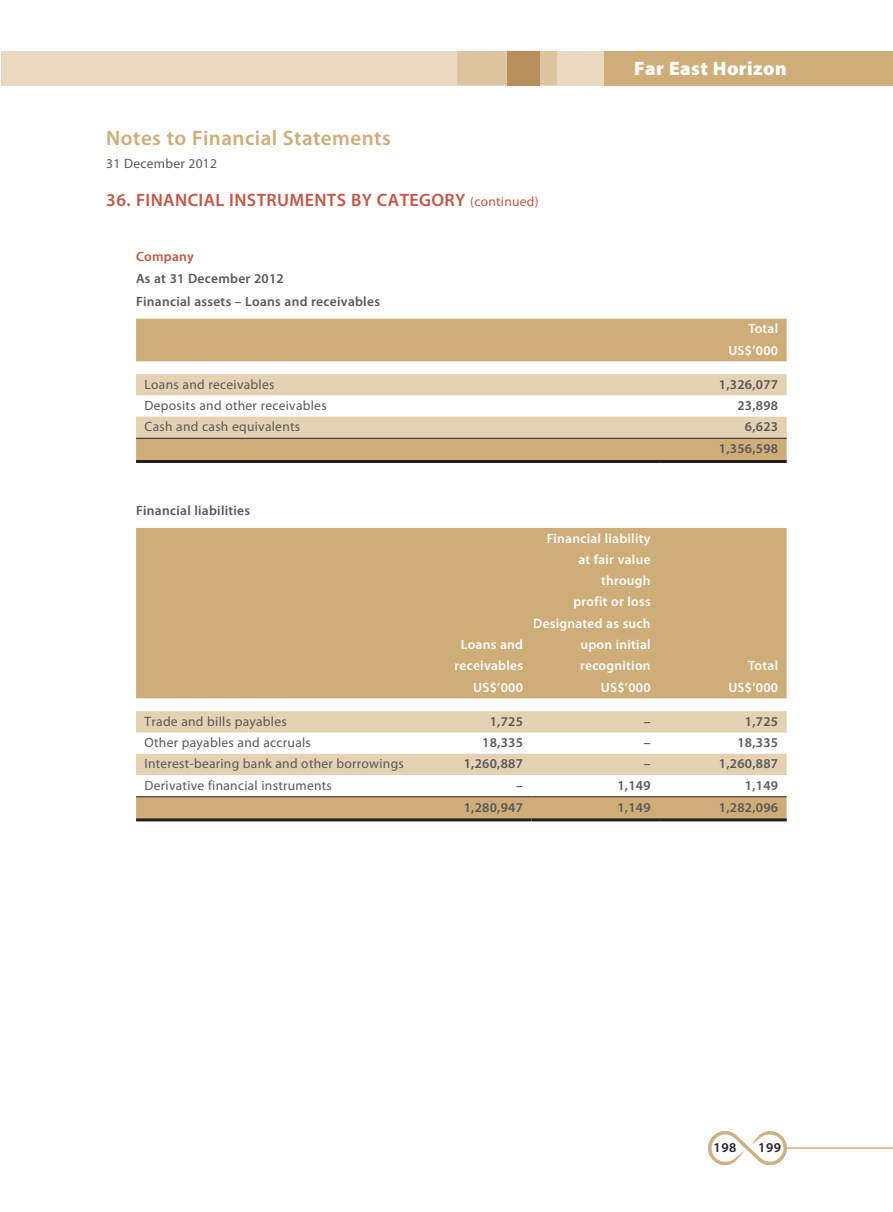
<style>
.page{position:relative;width:893px;height:1212px;background:#fff}
.page>*{position:absolute;margin:0;border:0;box-sizing:border-box;transform-origin:0 0}
.t1{font:600 21px "Myriad Pro";letter-spacing:.02em;color:#cfad78}
.t2{font:900 19.5px "Myriad Pro";letter-spacing:.02em;color:#fff}
.t3{font:600 18px "Myriad Pro";letter-spacing:.02em;color:#c35645}
.t4{font:13.5px "Myriad Pro";letter-spacing:.02em;color:#57585a}
.t5{font:600 13.5px/22.5px "Myriad Pro";letter-spacing:.02em;color:#57585a}
.t6{font:600 13.5px/21.3px "Myriad Pro";letter-spacing:.02em;color:#fff;text-align:right}
.t7{font:600 13.5px "Myriad Pro";letter-spacing:.02em;color:#c35645}
.t8{font:600 13.5px "Myriad Pro";letter-spacing:.05em;color:#231f20}
.s1{font-weight:400;font-size:13.5px}
</style>
<div class="page">
<svg style="left:708px;top:1131px;width:79px;height:34px"></svg>
<hr style="left:785px;top:1147px;width:108px;height:2px;background:#ceb183">
<div style="left:595px;top:51px;width:298px;height:34px;background:#cfad78"></div>
<div style="left:1px;top:51px;width:602px;height:34px;background:#e9d9c0"></div>
<div style="left:457px;top:51px;width:100px;height:34px;background:#dec5a2"></div>
<div style="left:507px;top:51px;width:32px;height:34px;background:#b8905b"></div>
<svg style="left:136px;top:319px;width:651px;height:141px;fill:#cfad78"></svg>
<svg style="left:136px;top:374px;width:651px;height:64px"></svg>
<hr style="left:136px;top:460px;width:523px;height:3px;background:#231f20">
<hr style="left:659px;top:460px;width:128px;height:3px;background:#231f20">
<hr style="left:136px;top:438px;width:523px;height:1px;background:#231f20">
<hr style="left:659px;top:438px;width:128px;height:1px;background:#231f20">
<svg style="left:136px;top:528px;width:651px;height:290px;background:#d5b98c"></svg>
<svg style="left:136px;top:711px;width:651px;height:64px"></svg>
<hr style="left:136px;top:818px;width:268px;height:3px;background:#231f20">
<hr style="left:404px;top:818px;width:127px;height:3px;background:#231f20">
<hr style="left:531px;top:818px;width:128px;height:3px;background:#231f20">
<hr style="left:659px;top:818px;width:128px;height:3px;background:#231f20">
<hr style="left:136px;top:796px;width:268px;height:1px;background:#231f20">
<hr style="left:404px;top:796px;width:127px;height:1px;background:#231f20">
<hr style="left:531px;top:796px;width:128px;height:1px;background:#231f20">
<hr style="left:659px;top:796px;width:128px;height:1px;background:#231f20">
<h1 class="t1" style="left:106px;top:125px;width:286px">Notes to Financial Statements</h1>
<p class="t4" style="left:106px;top:155px;width:112px">31 December 2012</p>
<h3 class="t3" style="left:106px;top:189px;width:434px">36. FINANCIAL INSTRUMENTS BY CATEGORY <span class="s1">(continued)</span></h3>
<p class="t7" style="left:136px;top:248px;width:59px">Company</p>
<p class="t5" style="left:136px;top:267px;width:245px">As at 31 December 2012<br>Financial assets – Loans and receivables</p>
<h2 class="t2" style="left:634px;top:57px;width:154px">Far East Horizon</h2>
<p class="t6" style="left:728px;top:318px;width:51px">Total<br>US$’000</p>
<p class="t4" style="left:145px;top:376px;width:131px">Loans and receivables</p>
<p class="t5" style="left:719px;top:372px;width:61px">1,326,077</p>
<p class="t4" style="left:145px;top:397px;width:184px">Deposits and other receivables</p>
<p class="t5" style="left:737px;top:394px;width:42px">23,898</p>
<p class="t4" style="left:145px;top:418px;width:157px">Cash and cash equivalents</p>
<p class="t5" style="left:719px;top:415px;width:61px;line-height:22px;text-align:right">6,623<br>1,356,598</p>
<p class="t5" style="left:136px;top:499px;width:116px">Financial liabilities</p>
<p class="t6" style="left:533px;top:527px;width:119px">Financial liability at fair value through<br>profit or loss<br>Designated as such</p>
<p class="t6" style="left:455px;top:633px;width:70px;text-align:center">Loans and receivables</p>
<p class="t6" style="left:580px;top:633px;width:72px;text-align:left">upon initial recognition</p>
<p class="t6" style="left:748px;top:655px;width:31px">Total</p>
<p class="t6" style="left:473px;top:676px;width:51px">US$’000</p>
<p class="t6" style="left:601px;top:676px;width:51px">US$’000</p>
<p class="t6" style="left:728px;top:676px;width:51px">US$’000</p>
<p class="t4" style="left:145px;top:713px;width:144px">Trade and bills payables</p>
<p class="t5" style="left:490px;top:710px;width:35px">1,725</p>
<p class="t5" style="left:644px;top:710px;width:8px">–</p>
<p class="t5" style="left:745px;top:710px;width:35px">1,725</p>
<p class="t4" style="left:145px;top:734px;width:168px">Other payables and accruals</p>
<p class="t5" style="left:482px;top:731px;width:42px">18,335</p>
<p class="t5" style="left:644px;top:731px;width:8px">–</p>
<p class="t5" style="left:737px;top:731px;width:42px">18,335</p>
<p class="t4" style="left:145px;top:755px;width:261px">Interest-bearing bank and other borrowings</p>
<p class="t5" style="left:464px;top:752px;width:61px">1,260,887</p>
<p class="t5" style="left:644px;top:752px;width:8px">–</p>
<p class="t5" style="left:719px;top:752px;width:61px">1,260,887</p>
<p class="t4" style="left:145px;top:777px;width:189px">Derivative financial instruments</p>
<p class="t5" style="left:516px;top:773px;width:8px">–</p>
<p class="t5" style="left:617px;top:773px;width:35px">1,149</p>
<p class="t5" style="left:745px;top:773px;width:35px">1,149</p>
<p class="t5" style="left:464px;top:795px;width:61px">1,280,947</p>
<p class="t5" style="left:617px;top:795px;width:35px">1,149</p>
<p class="t5" style="left:719px;top:795px;width:61px">1,282,096</p>
<p class="t8" style="left:713px;top:1139px;width:25px">198</p>
<p class="t8" style="left:758px;top:1139px;width:25px">199</p>
</div>
